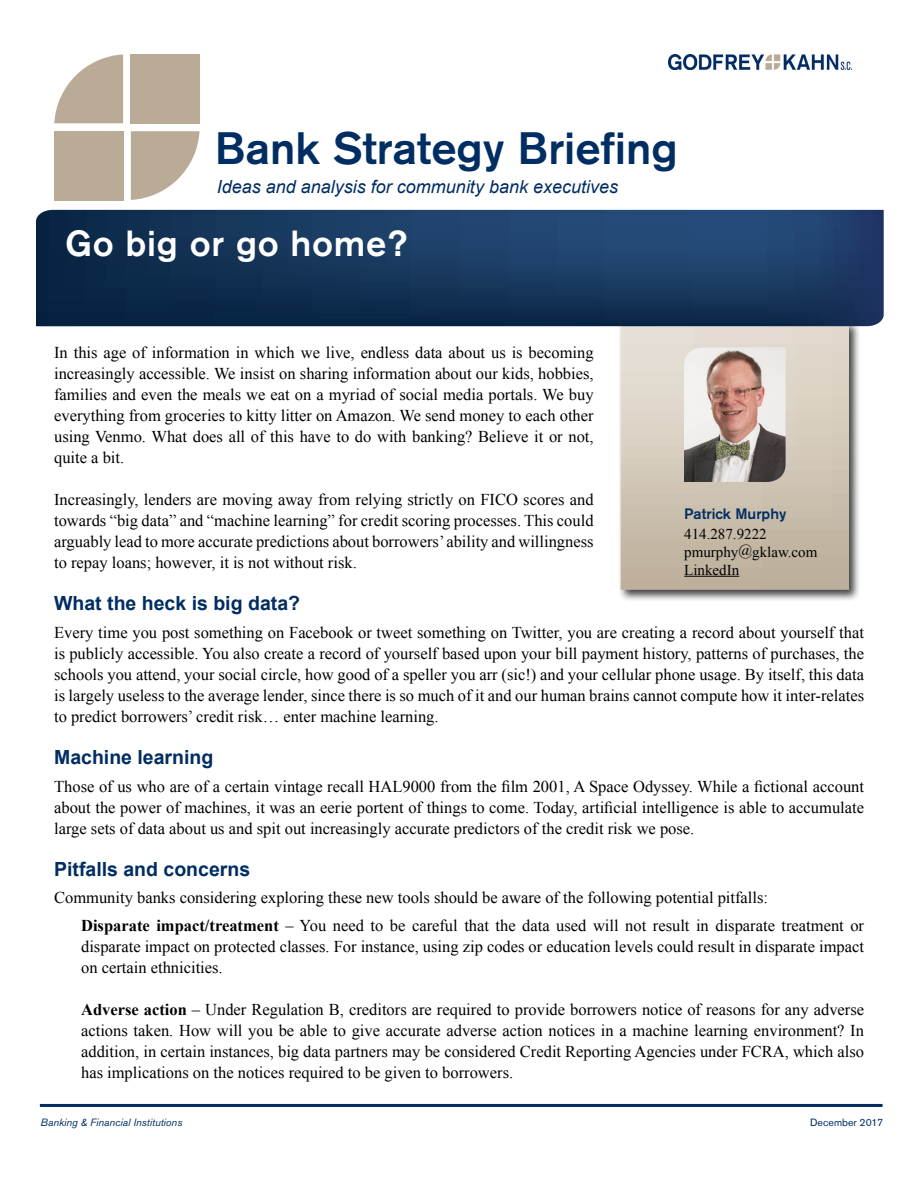
<style>
.page{position:relative;width:918px;height:1188px;background:#fff}
.page>*{position:absolute;margin:0;border:0;box-sizing:border-box;transform-origin:0 0}
.t1{font:500 45px "Akzidenz Grotesk Std";color:#002d62}
.t2{font:500 36px "Akzidenz Grotesk Std";letter-spacing:.02em;color:#fff}
.t3{font:700 19.5px "Arial";color:#002d62}
.t4{font:italic 18px "Arial";color:#002d62}
.t5{font:16.5px/21px "Times New Roman";color:#000;text-align:justify}
.t6{font:15px/18px "Times New Roman";color:#000}
.t7{font:500 15px "Akzidenz Grotesk Std";color:#002d62}
.t8{font:italic 10.5px "Akzidenz Grotesk Std";color:#002d62}
.t9{font:10.5px "Akzidenz Grotesk Std";color:#002d62}
.s1{font-weight:700}
</style>
<div class="page">
<div style="left:618px;top:319px;width:243px;height:283px;background:#000;opacity:.75"></div>
<svg style="left:621px;top:326px;width:228px;height:264px;background:#cfc5b5"></svg>
<hr style="left:684px;top:576px;width:55px;height:1px;background:#000">
<img style="left:684px;top:348px;width:102px;height:134px">
<svg style="left:36px;top:210px;width:848px;height:116px;background:#16355b"></svg>
<hr style="left:40px;top:1104px;width:843px;height:3px;background:#002d62">
<div style="left:54px;top:131px;width:69px;height:69px;background:#b9ab96"></div>
<svg style="left:131px;top:131px;width:68px;height:69px"></svg>
<svg style="left:54px;top:54px;width:69px;height:69px"></svg>
<div style="left:131px;top:54px;width:69px;height:69px;background:#b9ab96"></div>
<img style="left:668px;top:54px;width:183px;height:16px">
<h1 class="t1" style="left:215px;top:121px;width:464px">Bank Strategy Briefing</h1>
<p class="t4" style="left:217px;top:175px;width:403px">Ideas and analysis for community bank executives</p>
<h2 class="t2" style="left:65px;top:222px;width:344px">Go big or go home?</h2>
<p class="t5" style="left:54px;top:342px;width:541px">In this age of information in which we live, endless data about us is becoming increasingly accessible. We insist on sharing information about our kids, hobbies, families and even the meals we eat on a myriad of social media portals. We buy everything from groceries to kitty litter on Amazon. We send money to each other using Venmo. What does all of this have to do with banking? Believe it or not, quite a bit.</p>
<p class="t5" style="left:54px;top:489px;width:541px">Increasingly, lenders are moving away from relying strictly on FICO scores and towards “big data” and “machine learning” for credit scoring processes. This could arguably lead to more accurate predictions about borrowers’ ability and willingness to repay loans; however, it is not without risk.</p>
<p class="t3" style="left:54px;top:590px;width:247px">What the heck is big data?</p>
<p class="t5" style="left:54px;top:622px;width:812px">Every time you post something on Facebook or tweet something on Twitter, you are creating a record about yourself that is publicly accessible. You also create a record of yourself based upon your bill payment history, patterns of purchases, the schools you attend, your social circle, how good of a speller you arr (sic!) and your cellular phone usage. By itself, this data is largely useless to the average lender, since there is so much of it and our human brains cannot compute how it inter-relates to predict borrowers’ credit risk… enter machine learning.</p>
<p class="t3" style="left:54px;top:744px;width:161px">Machine learning</p>
<p class="t5" style="left:54px;top:775px;width:812px">Those of us who are of a certain vintage recall HAL9000 from the film 2001, A Space Odyssey. While a fictional account about the power of machines, it was an eerie portent of things to come. Today, artificial intelligence is able to accumulate large sets of data about us and spit out increasingly accurate predictors of the credit risk we pose.</p>
<p class="t3" style="left:54px;top:856px;width:198px">Pitfalls and concerns</p>
<p class="t5" style="left:81px;top:884px;width:784px;line-height:27.8px;text-indent:-27px">Community banks considering exploring these new tools should be aware of the following potential pitfalls:<br><span class="s1">Disparate impact/treatment</span> – You need to be careful that the data used will not result in disparate treatment or</p>
<p class="t5" style="left:81px;top:936px;width:784px">disparate impact on protected classes. For instance, using zip codes or education levels could result in disparate impact on certain ethnicities.</p>
<p class="t5" style="left:81px;top:999px;width:785px"><span class="s1">Adverse action</span> – Under Regulation B, creditors are required to provide borrowers notice of reasons for any adverse actions taken. How will you be able to give accurate adverse action notices in a machine learning environment? In addition, in certain instances, big data partners may be considered Credit Reporting Agencies under FCRA, which also has implications on the notices required to be given to borrowers.</p>
<p class="t8" style="left:40px;top:1116px;width:143px">Banking &amp; Financial Institutions</p>
<p class="t9" style="left:810px;top:1116px;width:75px">December 2017</p>
<p class="t7" style="left:684px;top:505px;width:104px">Patrick Murphy</p>
<p class="t6" style="left:684px;top:524px;width:135px">414.287.9222 pmurphy@gklaw.com<br>LinkedIn</p>
</div>
